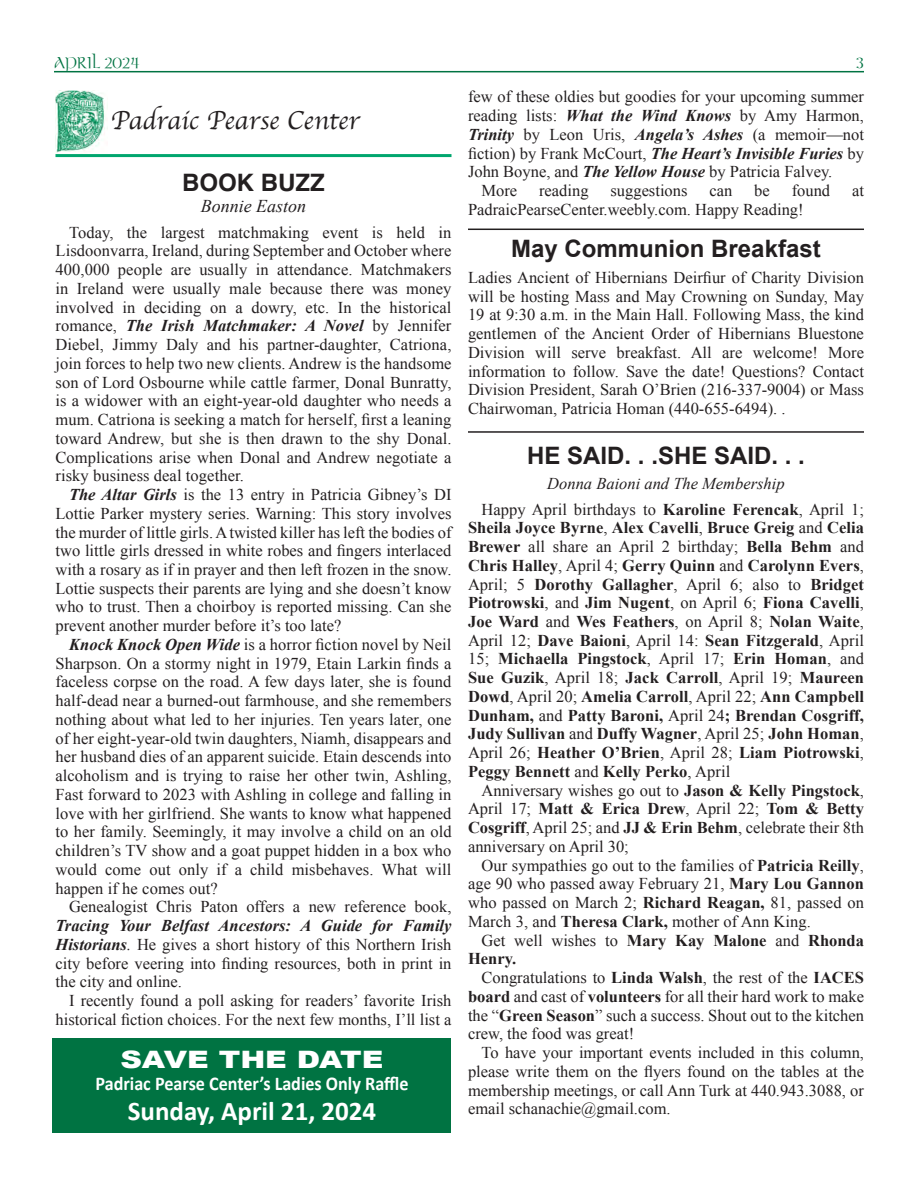
<style>
.page{position:relative;width:918px;height:1188px;background:#fff}
.page>*{position:absolute;margin:0;border:0;box-sizing:border-box;transform-origin:0 0}
.t1{font:700 27px "Calibri";color:#fff}
.t2{font:27px "Apple Chancery";color:#231f20}
.t3{font:700 24px "Arial";color:#231f20}
.t4{font:900 24px "Arial";color:#fff;scale:1.25 1}
.t5{font:700 24px "Helvetica";color:#231f20}
.t6{font:700 19.5px "Calibri";color:#fff;scale:.93 1}
.t7{font:italic 18px "Times New Roman";color:#231f20}
.t8{font:18px "Kelt Normal";color:#007342}
.t9{font:16.5px/18.8px "Times New Roman";color:#231f20;text-align:justify}
.t10{font:700 16.5px/18.8px "Times New Roman";letter-spacing:.005em;color:#231f20;text-align:justify}
.s1{font-weight:700;font-style:italic}
.s2{font-style:italic}
.s3{font-weight:700}
.s4{font-weight:400}
</style>
<div class="page">
<hr style="left:54px;top:71px;width:810px;height:1px;background:#007342">
<div style="left:52px;top:1038px;width:400px;height:94px;background:#007342"></div>
<img style="left:56px;top:91px;width:49px;height:62px">
<hr style="left:56px;top:154px;width:396px;height:3px;background:#00a66e">
<hr style="left:468px;top:229px;width:396px;height:1px;background:#231f20">
<hr style="left:468px;top:431px;width:396px;height:2px;background:#231f20">
<p class="t8" style="left:54px;top:54px;width:88px">APRIL 2024</p>
<p class="t8" style="left:856px;top:54px;width:9px">3</p>
<h1 class="t2" style="left:111px;top:99px;width:250px">Padraic Pearse Center</h1>
<h2 class="t5" style="left:182px;top:163px;width:144px">BOOK BUZZ</h2>
<p class="t7" style="left:201px;top:194px;width:107px">Bonnie Easton</p>
<p class="t9" style="left:56px;top:222px;width:398px;text-indent:13px">Today, the largest matchmaking event is held in Lisdoonvarra, Ireland, during September and October where 400,000 people are usually in attendance. Matchmakers in Ireland were usually male because there was money involved in deciding on a dowry, etc. In the historical romance, <span class="s1">The Irish Matchmaker: A Novel</span> by Jennifer Diebel, Jimmy Daly and his partner-daughter, Catriona, join forces to help two new clients. Andrew is the handsome son of Lord Osbourne while cattle farmer, Donal Bunratty, is a widower with an eight-year-old daughter who needs a mum. Catriona is seeking a match for herself, first a leaning toward Andrew, but she is then drawn to the shy Donal.<br>Complications arise when Donal and Andrew negotiate a risky business deal together.</p>
<p class="t9" style="left:56px;top:485px;width:398px;text-indent:13px"><span class="s1">The Altar Girls</span> is the 13 entry in Patricia Gibney’s DI Lottie Parker mystery series. Warning: This story involves the murder of little girls. A twisted killer has left the bodies of two little girls dressed in white robes and fingers interlaced with a rosary as if in prayer and then left frozen in the snow.<br>Lottie suspects their parents are lying and she doesn’t know who to trust. Then a choirboy is reported missing. Can she prevent another murder before it’s too late?</p>
<p class="t9" style="left:56px;top:635px;width:398px;text-indent:13px"><span class="s1">Knock Knock Open Wide</span> is a horror fiction novel by Neil Sharpson. On a stormy night in 1979, Etain Larkin finds a faceless corpse on the road. A few days later, she is found half-dead near a burned-out farmhouse, and she remembers nothing about what led to her injuries. Ten years later, one of her eight-year-old twin daughters, Niamh, disappears and her husband dies of an apparent suicide. Etain descends into alcoholism and is trying to raise her other twin, Ashling, Fast forward to 2023 with Ashling in college and falling in love with her girlfriend. She wants to know what happened to her family. Seemingly, it may involve a child on an old children’s TV show and a goat puppet hidden in a box who would come out only if a child misbehaves. What will happen if he comes out?</p>
<p class="t9" style="left:69px;top:897px;width:384px">Genealogist Chris Paton offers a new reference book,</p>
<p class="t9" style="left:56px;top:916px;width:398px"><span class="s1">Tracing Your Belfast Ancestors: A Guide for Family Historians</span><span class="s2">.</span> He gives a short history of this Northern Irish city before veering into finding resources, both in print in the city and online.</p>
<p class="t9" style="left:56px;top:991px;width:398px;text-align:right">I recently found a poll asking for readers’ favorite Irish historical fiction choices. For the next few months, I’ll list a</p>
<h2 class="t4" style="left:120px;top:1042px;width:212px">SAVE THE DATE</h2>
<p class="t6" style="left:95px;top:1070px;width:338px">Padriac Pearse Center’s Ladies Only Raffle</p>
<h1 class="t1" style="left:128px;top:1092px;width:250px">Sunday, April 21, 2024</h1>
<p class="t9" style="left:468px;top:87px;width:398px">few of these oldies but goodies for your upcoming summer</p>
<p class="t9" style="left:468px;top:106px;width:398px">reading lists: <span class="s1">What the Wind Knows</span> by Amy Harmon,</p>
<p class="t9" style="left:468px;top:125px;width:398px"><span class="s1">Trinity</span> by Leon Uris, <span class="s1">Angela’s Ashes</span> (a memoir—not</p>
<p class="t9" style="left:468px;top:144px;width:397px">fiction) by Frank McCourt, <span class="s1">The Heart’s Invisible Furies</span> by</p>
<p class="t9" style="left:468px;top:162px;width:366px">John Boyne, and <span class="s1">The Yellow House</span> by Patricia Falvey.</p>
<p class="t9" style="left:481px;top:181px;width:37px">More</p>
<p class="t9" style="left:539px;top:181px;width:51px">reading</p>
<p class="t9" style="left:611px;top:181px;width:79px">suggestions</p>
<p class="t9" style="left:709px;top:181px;width:24px">can</p>
<p class="t9" style="left:754px;top:181px;width:17px">be</p>
<p class="t9" style="left:792px;top:181px;width:40px">found</p>
<p class="t9" style="left:852px;top:181px;width:13px">at</p>
<p class="t9" style="left:468px;top:200px;width:337px">PadraicPearseCenter.weebly.com. Happy Reading!</p>
<h2 class="t3" style="left:511px;top:233px;width:311px">May Communion Breakfast</h2>
<p class="t9" style="left:468px;top:268px;width:398px">Ladies Ancient of Hibernians Deirfiur of Charity Division will be hosting Mass and May Crowning on Sunday, May 19 at 9:30 a.m. in the Main Hall. Following Mass, the kind gentlemen of the Ancient Order of Hibernians Bluestone Division will serve breakfast. All are welcome! More information to follow. Save the date! Questions? Contact Division President, Sarah O’Brien (216-337-9004) or Mass Chairwoman, Patricia Homan (440-655-6494). .</p>
<h2 class="t3" style="left:527px;top:440px;width:279px">HE SAID. . .SHE SAID. . .</h2>
<p class="t9" style="left:481px;top:471px;width:384px;line-height:25.5px;text-indent:66px"><span class="s2">Donna Baioni and The Membership<br></span>Happy April birthdays to <span class="s3">Karoline Ferencak</span>, April 1;</p>
<p class="t10" style="left:468px;top:518px;width:398px">Sheila Joyce Byrne<span class="s4">,</span> Alex Cavelli<span class="s4">,</span> Bruce Greig <span class="s4">and</span> Celia Brewer <span class="s4">all share an April 2 birthday;</span> Bella Behm <span class="s4">and </span>Chris Halley<span class="s4">, April 4;</span> Gerry Quinn <span class="s4">and</span> Carolynn Evers<span class="s4">, April; 5</span> Dorothy Gallagher<span class="s4">, April 6; also to</span> Bridget Piotrowski<span class="s4">, and</span> Jim Nugent<span class="s4">, on April 6;</span> Fiona Cavelli<span class="s4">, </span>Joe Ward <span class="s4">and</span> Wes Feathers<span class="s4">, on April 8;</span> Nolan Waite<span class="s4">, April 12;</span> Dave Baioni<span class="s4">, April 14:</span> Sean Fitzgerald<span class="s4">, April 15;</span> Michaella Pingstock<span class="s4">, April 17;</span> Erin Homan<span class="s4">, and </span>Sue Guzik<span class="s4">, April 18;</span> Jack Carroll<span class="s4">, April 19;</span> Maureen Dowd<span class="s4">, April 20;</span> Amelia Carroll<span class="s4">, April 22;</span> Ann Campbell Dunham, <span class="s4">and</span> Patty Baroni, <span class="s4">April 24</span>; Brendan Cosgriff, Judy Sullivan <span class="s4">and</span> Duffy Wagner<span class="s4">, April 25;</span> John Homan<span class="s4">, April 26;</span> Heather O’Brien<span class="s4">, April 28;</span> Liam Piotrowski<span class="s4">, </span>Peggy Bennett <span class="s4">and</span> Kelly Perko<span class="s4">, April</span></p>
<p class="t9" style="left:468px;top:781px;width:398px;text-indent:13px">Anniversary wishes go out to <span class="s3">Jason &amp; Kelly Pingstock</span>, April 17; <span class="s3">Matt &amp; Erica Drew</span>, April 22; <span class="s3">Tom &amp; Betty Cosgriff</span>, April 25; and <span class="s3">JJ &amp; Erin Behm</span>, celebrate their 8th anniversary on April 30;</p>
<p class="t9" style="left:468px;top:856px;width:398px;text-indent:13px">Our sympathies go out to the families of <span class="s3">Patricia Reilly</span>, age 90 who passed away February 21, <span class="s3">Mary Lou Gannon </span>who passed on March 2; <span class="s3">Richard Reagan,</span> 81, passed on March 3, and <span class="s3">Theresa Clark,</span> mother of Ann King.</p>
<p class="t10" style="left:468px;top:930px;width:398px;text-indent:13px"><span class="s4">Get well wishes to</span> Mary Kay Malone <span class="s4">and</span> Rhonda<br>Henry.</p>
<p class="t9" style="left:468px;top:968px;width:398px;text-indent:13px">Congratulations to <span class="s3">Linda Walsh</span>, the rest of the <span class="s3">IACES board</span> and cast of <span class="s3">volunteers</span> for all their hard work to make the “<span class="s3">Green Season</span>” such a success. Shout out to the kitchen crew, the food was great!</p>
<p class="t9" style="left:468px;top:1043px;width:398px;text-indent:13px">To have your important events included in this column, please write them on the flyers found on the tables at the membership meetings, or call Ann Turk at 440.943.3088, or email schanachie@gmail.com.</p>
</div>
